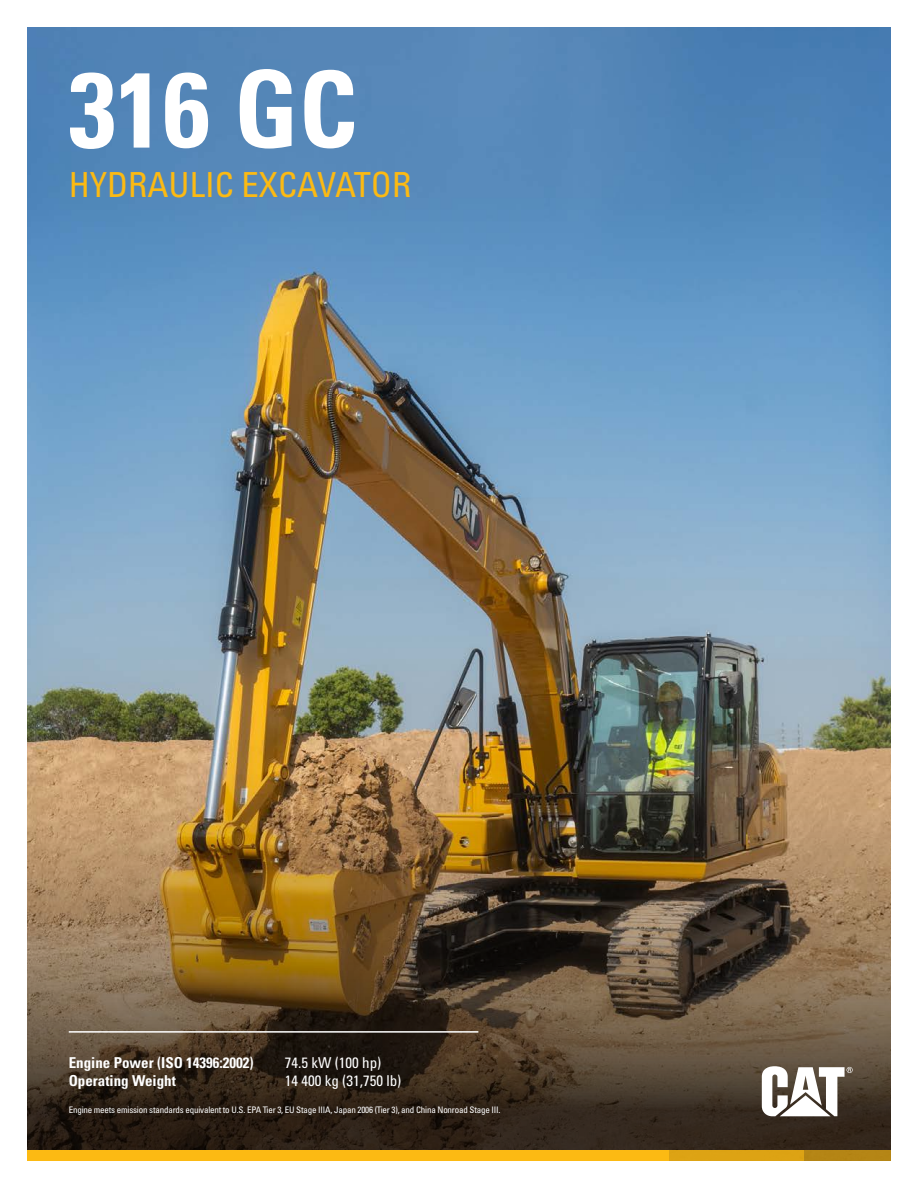
<style>
.page{position:relative;width:918px;height:1188px;background:#fff}
.page>*{position:absolute;margin:0;border:0;box-sizing:border-box;transform-origin:0 0}
.t1{font:106.2px "Univers LTCYR 67 Bold Cond";color:#fff}
.t2{font:condensed 34.5px "Univers LTCYR 57";color:#fcba13}
.t3{font:15px "Univers LTCYR 67 Bold Cond";color:#fff}
.t4{font:condensed 15px "Univers LTCYR 57";color:#fff}
.t5{font:condensed 9px "Univers LTCYR 57";letter-spacing:-.02em;color:#fff}
</style>
<div class="page">
<img style="left:27px;top:27px;width:864px;height:1124px">
<div style="left:27px;top:1151px;width:641px;height:10px;background:#fcba13"></div>
<div style="left:667px;top:1151px;width:137px;height:10px;background:#dda314"></div>
<div style="left:804px;top:1151px;width:87px;height:10px;background:#b58515"></div>
<svg style="left:762px;top:1066px;width:91px;height:50px"></svg>
<hr style="left:69px;top:1031px;width:409px;height:2px;background:#fff">
<p class="t1" style="left:69px;top:45px;width:290px">316 GC</p>
<p class="t2" style="left:69px;top:163px;width:344px">HYDRAULIC EXCAVATOR</p>
<p class="t3" style="left:69px;top:1054px;width:186px">Engine Power (ISO 14396:2002)</p>
<p class="t4" style="left:285px;top:1053px;width:98px">74.5 kW (100 hp)</p>
<p class="t3" style="left:69px;top:1072px;width:109px">Operating Weight</p>
<p class="t4" style="left:285px;top:1071px;width:118px">14 400 kg (31,750 lb)</p>
<p class="t5" style="left:69px;top:1105px;width:433px">Engine meets emission standards equivalent to U.S. EPA Tier 3, EU Stage IIIA, Japan 2006 (Tier 3), and China Nonroad Stage III.</p>
</div>
